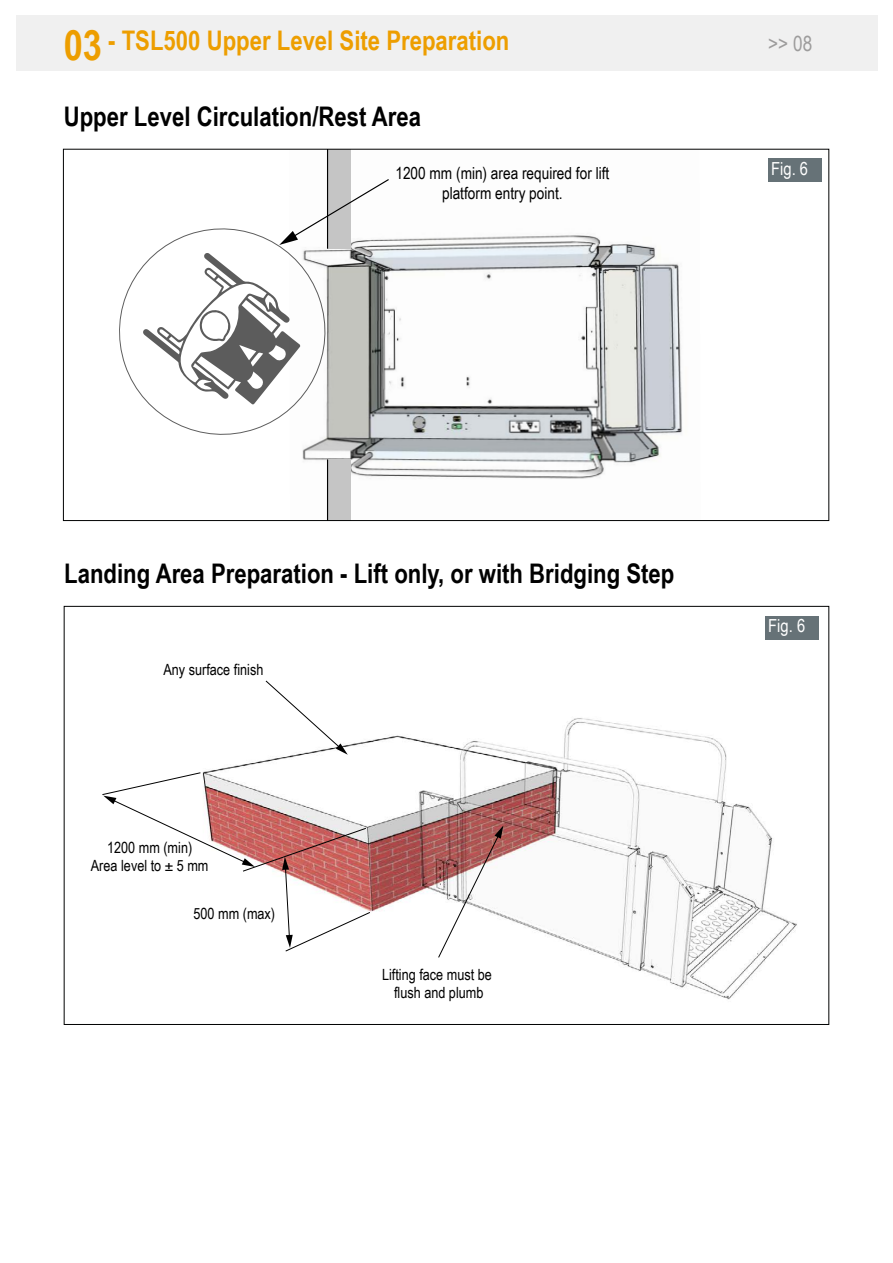
<style>
.page{position:relative;width:893px;height:1263px;background:#fff}
.page>*{position:absolute;margin:0;border:0;box-sizing:border-box;transform-origin:0 0}
.t1{font:700 27px "Arial Narrow";color:#000}
.t2{font:700 27px "Arial Narrow";color:#ed9e00}
.t3{font:21px "Arial Narrow";color:#9d9c9c}
.t4{font:18px "Arial Narrow";color:#fff}
.t5{font:16.65px/20px "Arial Narrow";color:#000;text-align:center}
.t6{font:15.45px/18.6px "Arial Narrow";color:#000;text-align:center}
.s1{font-size:42px}
</style>
<div class="page">
<div style="left:16px;top:15px;width:861px;height:55px;background:#f0f0f0"></div>
<img style="left:302px;top:235px;width:380px;height:244px">
<div style="left:327px;top:459px;width:24px;height:61px;background:#c5c5c5"></div>
<hr style="left:327px;top:459px;width:1px;height:61px;background:#000">
<div style="left:327px;top:149px;width:24px;height:100px;background:#c5c5c5"></div>
<hr style="left:327px;top:149px;width:1px;height:100px;background:#000">
<svg style="left:119px;top:178px;width:271px;height:257px"></svg>
<div style="left:768px;top:159px;width:54px;height:23px;background:#667277"></div>
<img style="left:126px;top:605px;width:671px;height:395px">
<svg style="left:265px;top:680px;width:83px;height:75px"></svg>
<svg style="left:437px;top:825px;width:66px;height:133px"></svg>
<svg style="left:102px;top:772px;width:269px;height:180px"></svg>
<div style="left:765px;top:616px;width:54px;height:23px;background:#667277"></div>
<h1 class="t2" style="left:64px;top:20px;width:447px"><span class="s1">03</span> - TSL500 Upper Level Site Preparation</h1>
<h2 class="t3" style="left:768px;top:28px;width:46px">&gt;&gt; 08</h2>
<h1 class="t1" style="left:64px;top:96px;width:359px">Upper Level Circulation/Rest Area</h1>
<p class="t5" style="left:395px;top:163px;width:215px">1200 mm (min) area required for lift platform entry point.</p>
<p class="t4" style="left:771px;top:155px;width:38px">Fig. 6</p>
<h1 class="t1" style="left:64px;top:553px;width:612px">Landing Area Preparation - Lift only, or with Bridging Step</h1>
<p class="t6" style="left:163px;top:660px;width:101px">Any surface finish</p>
<p class="t6" style="left:91px;top:837px;width:119px">1200 mm (min)<br>Area level to ± 5 mm</p>
<p class="t6" style="left:194px;top:903px;width:83px">500 mm (max)</p>
<p class="t6" style="left:382px;top:964px;width:111px">Lifting face must be flush and plumb</p>
<p class="t4" style="left:768px;top:612px;width:38px">Fig. 6</p>
</div>
